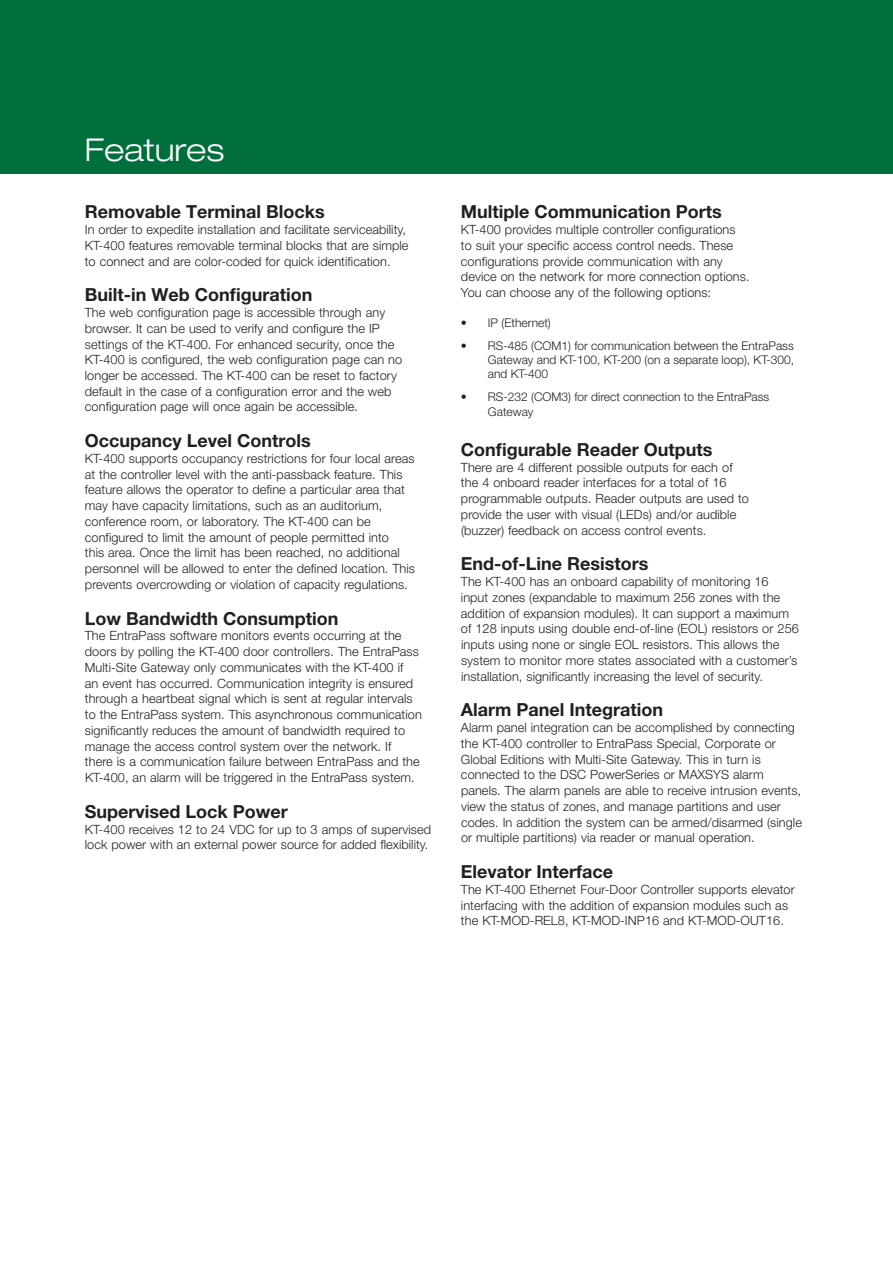
<style>
.page{position:relative;width:893px;height:1263px;background:#fff}
.page>*{position:absolute;margin:0;border:0;box-sizing:border-box;transform-origin:0 0}
.t1{font:300 expanded 31.5px "Helvetica Neue LT Pro";color:#fff}
.t2{font:700 18px "Helvetica Neue LT Pro";color:#231f20}
.t3{font:300 12.75px/15.8px "Helvetica Neue LT Pro";letter-spacing:.005em;color:#231f20}
.t4{font:300 12px/14.4px "Helvetica Neue LT Pro";color:#231f20;text-align:justify}
</style>
<div class="page">
<div style="left:0;top:0;width:893px;height:174px;background:#006f3c"></div>
<h1 class="t1" style="left:85px;top:131px;width:141px">Features</h1>
<h2 class="t2" style="left:85px;top:201px;width:241px">Removable Terminal Blocks</h2>
<p class="t3" style="left:85px;top:221px;width:325px">In order to expedite installation and facilitate serviceability,<br>KT-400 features removable terminal blocks that are simple to connect and are color-coded for quick identification.</p>
<h2 class="t2" style="left:85px;top:284px;width:229px">Built-in Web Configuration</h2>
<p class="t3" style="left:85px;top:304px;width:319px">The web configuration page is accessible through any browser. It can be used to verify and configure the IP settings of the KT-400. For enhanced security, once the KT-400 is configured, the web configuration page can no longer be accessed. The KT-400 can be reset to factory default in the case of a configuration error and the web configuration page will once again be accessible.</p>
<h2 class="t2" style="left:85px;top:430px;width:228px">Occupancy Level Controls</h2>
<p class="t3" style="left:85px;top:450px;width:332px">KT-400 supports occupancy restrictions for four local areas at the controller level with the anti-passback feature. This feature allows the operator to define a particular area that may have capacity limitations, such as an auditorium, conference room, or laboratory. The KT-400 can be configured to limit the amount of people permitted into<br>this area. Once the limit has been reached, no additional personnel will be allowed to enter the defined location. This prevents overcrowding or violation of capacity regulations.</p>
<h2 class="t2" style="left:85px;top:607px;width:255px">Low Bandwidth Consumption</h2>
<p class="t3" style="left:85px;top:628px;width:339px">The EntraPass software monitors events occurring at the doors by polling the KT-400 door controllers. The EntraPass Multi-Site Gateway only communicates with the KT-400 if<br>an event has occurred. Communication integrity is ensured through a heartbeat signal which is sent at regular intervals to the EntraPass system. This asynchronous communication significantly reduces the amount of bandwidth required to manage the access control system over the network. If there is a communication failure between EntraPass and the KT-400, an alarm will be triggered in the EntraPass system.</p>
<h2 class="t2" style="left:85px;top:800px;width:205px">Supervised Lock Power</h2>
<p class="t3" style="left:85px;top:821px;width:348px">KT-400 receives 12 to 24 VDC for up to 3 amps of supervised lock power with an external power source for added flexibility.</p>
<h2 class="t2" style="left:461px;top:201px;width:262px">Multiple Communication Ports</h2>
<p class="t3" style="left:461px;top:221px;width:290px">KT-400 provides multiple controller configurations to suit your specific access control needs. These configurations provide communication with any device on the network for more connection options.<br>You can choose any of the following options:</p>
<p class="t4" style="left:461px;top:315px;width:91px">• IP (Ethernet)</p>
<p class="t4" style="left:488px;top:338px;width:308px;text-indent:-27px">• RS-485 (COM1) for communication between the EntraPass Gateway and KT-100, KT-200 (on a separate loop), KT-300, and KT-400</p>
<p class="t4" style="left:488px;top:390px;width:283px;text-indent:-27px">• RS-232 (COM3) for direct connection to the EntraPass<br>Gateway</p>
<h2 class="t2" style="left:461px;top:438px;width:253px">Configurable Reader Outputs</h2>
<p class="t3" style="left:461px;top:459px;width:290px">There are 4 different possible outputs for each of the 4 onboard reader interfaces for a total of 16 programmable outputs. Reader outputs are used to provide the user with visual (LEDs) and/or audible (buzzer) feedback on access control events.</p>
<h2 class="t2" style="left:461px;top:553px;width:189px">End-of-Line Resistors</h2>
<p class="t3" style="left:461px;top:573px;width:339px">The KT-400 has an onboard capability of monitoring 16 input zones (expandable to maximum 256 zones with the addition of expansion modules). It can support a maximum of 128 inputs using double end-of-line (EOL) resistors or 256 inputs using none or single EOL resistors. This allows the system to monitor more states associated with a customer’s installation, significantly increasing the level of security.</p>
<h2 class="t2" style="left:461px;top:699px;width:204px">Alarm Panel Integration</h2>
<p class="t3" style="left:461px;top:719px;width:343px">Alarm panel integration can be accomplished by connecting the KT-400 controller to EntraPass Special, Corporate or Global Editions with Multi-Site Gateway. This in turn is connected to the DSC PowerSeries or MAXSYS alarm panels. The alarm panels are able to receive intrusion events, view the status of zones, and manage partitions and user codes. In addition the system can be armed/disarmed (single or multiple partitions) via reader or manual operation.</p>
<h2 class="t2" style="left:461px;top:860px;width:154px">Elevator Interface</h2>
<p class="t3" style="left:461px;top:881px;width:335px">The KT-400 Ethernet Four-Door Controller supports elevator interfacing with the addition of expansion modules such as the KT-MOD-REL8, KT-MOD-INP16 and KT-MOD-OUT16.</p>
</div>
